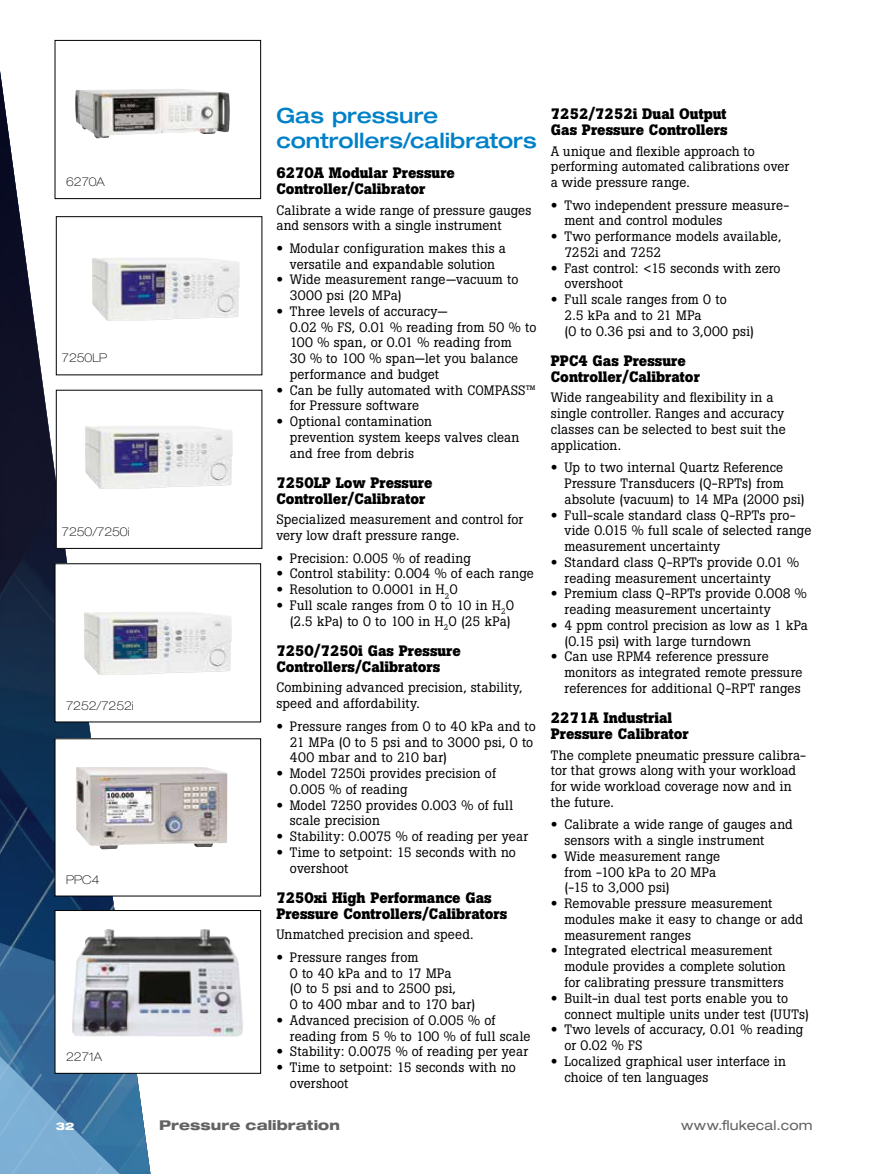
<style>
.page{position:relative;width:893px;height:1174px;background:#fff}
.page>*{position:absolute;margin:0;border:0;box-sizing:border-box;transform-origin:0 0}
.t1{font:500 expanded 21px/25.2px "Helvetica Neue LT Pro";color:#0081c7}
.t2{font:700 15px/16.5px "Boton Pro";color:#000}
.t3{font:13.5px/15.8px "Boton Pro";letter-spacing:.01em;color:#000}
.t4{font:800 expanded 13.5px "Helvetica Neue LT Pro";letter-spacing:.01em;color:#646363}
.t5{font:expanded 13.5px "Helvetica Neue LT Std";letter-spacing:.015em;color:#646363}
.t6{font:100 expanded 12px "Helvetica Neue LT Std";color:#000}
.t7{font:800 expanded 10.5px "Helvetica Neue LT Pro";color:#fff}
.s1{font-family:"Helvetica Neue LT Pro";font-weight:700}
</style>
<div class="page">
<svg style="left:0;top:39px;width:152px;height:267px"></svg>
<svg style="left:0;top:340px;width:152px;height:350px"></svg>
<svg style="left:0;top:690px;width:152px;height:484px"></svg>
<div style="left:56px;top:390px;width:206px;height:158px;background:#fff"></div>
<div style="left:56px;top:390px;width:206px;height:159px;border:1px solid #000"></div>
<div style="left:56px;top:217px;width:206px;height:158px;background:#fff"></div>
<div style="left:56px;top:216px;width:206px;height:159px;border:1px solid #000"></div>
<img style="left:92px;top:258px;width:148px;height:63px">
<img style="left:85px;top:426px;width:148px;height:63px">
<div style="left:55px;top:564px;width:206px;height:158px;background:#fff"></div>
<div style="left:55px;top:40px;width:206px;height:159px;background:#fff"></div>
<div style="left:55px;top:40px;width:206px;height:159px;border:1px solid #000"></div>
<div style="left:55px;top:738px;width:206px;height:158px;background:#fff"></div>
<div style="left:55px;top:910px;width:206px;height:163px;background:#fff"></div>
<div style="left:55px;top:910px;width:206px;height:163px;border:1px solid #000"></div>
<img style="left:72px;top:929px;width:171px;height:107px">
<img style="left:76px;top:767px;width:152px;height:82px">
<img style="left:75px;top:89px;width:155px;height:49px">
<img style="left:84px;top:612px;width:148px;height:63px">
<p class="t6" style="left:66px;top:175px;width:40px">6270A</p>
<p class="t6" style="left:62px;top:351px;width:47px">7250LP</p>
<p class="t6" style="left:62px;top:524px;width:69px">7250/7250i</p>
<p class="t6" style="left:66px;top:698px;width:69px">7252/7252i</p>
<p class="t6" style="left:66px;top:872px;width:35px">PPC4</p>
<p class="t6" style="left:66px;top:1049px;width:38px">2271A</p>
<h1 class="t1" style="left:276px;top:102px;width:262px">Gas pressure controllers/calibrators</h1>
<p class="t2" style="left:276px;top:164px;width:180px">6270A Modular Pressure<br>Controller/Calibrator</p>
<p class="t3" style="left:276px;top:202px;width:257px">Calibrate a wide range of pressure gauges and sensors with a single instrument</p>
<p class="t3" style="left:276px;top:240px;width:231px;text-align:center"><span class="s1">•</span> Modular configuration makes this a versatile and expandable solution</p>
<p class="t3" style="left:290px;top:272px;width:230px;text-indent:-14px"><span class="s1">•</span> Wide measurement range—vacuum to<br>3000 psi (20 MPa)</p>
<p class="t3" style="left:290px;top:303px;width:248px;text-indent:-14px"><span class="s1">•</span> Three levels of accuracy—<br>0.02 % FS, 0.01 % reading from 50 % to<br>100 % span, or 0.01 % reading from<br>30 % to 100 % span—let you balance performance and budget</p>
<p class="t3" style="left:290px;top:382px;width:247px;text-indent:-14px"><span class="s1">•</span> Can be fully automated with COMPASS™ for Pressure software</p>
<p class="t3" style="left:290px;top:413px;width:231px;text-indent:-14px"><span class="s1">•</span> Optional contamination<br>prevention system keeps valves clean and free from debris</p>
<p class="t2" style="left:276px;top:474px;width:158px">7250LP Low Pressure<br>Controller/Calibrator</p>
<p class="t3" style="left:276px;top:512px;width:248px">Specialized measurement and control for very low draft pressure range.</p>
<p class="t3" style="left:276px;top:550px;width:196px"><span class="s1">•</span> Precision: 0.005 % of reading</p>
<p class="t3" style="left:276px;top:566px;width:259px"><span class="s1">•</span> Control stability: 0.004 % of each range</p>
<p class="t3" style="left:276px;top:581px;width:183px"><span class="s1">•</span> Resolution to 0.0001 in H<sub>2</sub>O</p>
<p class="t3" style="left:276px;top:597px;width:239px;text-align:right"><span class="s1">•</span> Full scale ranges from 0 to 10 in H<sub>2</sub>O (2.5 kPa) to 0 to 100 in H<sub>2</sub>O (25 kPa)</p>
<p class="t2" style="left:276px;top:642px;width:186px">7250/7250i Gas Pressure<br>Controllers/Calibrators</p>
<p class="t3" style="left:276px;top:680px;width:248px">Combining advanced precision, stability, speed and affordability.</p>
<p class="t3" style="left:290px;top:718px;width:248px;text-indent:-14px"><span class="s1">•</span> Pressure ranges from 0 to 40 kPa and to<br>21 MPa (0 to 5 psi and to 3000 psi, 0 to<br>400 mbar and to 210 bar)</p>
<p class="t3" style="left:290px;top:765px;width:208px;text-indent:-14px"><span class="s1">•</span> Model 7250i provides precision of<br>0.005 % of reading</p>
<p class="t3" style="left:290px;top:797px;width:225px;text-indent:-14px"><span class="s1">•</span> Model 7250 provides 0.003 % of full scale precision</p>
<p class="t3" style="left:276px;top:828px;width:253px"><span class="s1">•</span> Stability: 0.0075 % of reading per year</p>
<p class="t3" style="left:290px;top:844px;width:228px;text-indent:-14px"><span class="s1">•</span> Time to setpoint: 15 seconds with no overshoot</p>
<p class="t2" style="left:276px;top:889px;width:233px">7250xi High Performance Gas<br>Pressure Controllers/Calibrators</p>
<p class="t3" style="left:276px;top:926px;width:199px">Unmatched precision and speed.</p>
<p class="t3" style="left:290px;top:949px;width:187px;text-indent:-14px"><span class="s1">•</span> Pressure ranges from<br>0 to 40 kPa and to 17 MPa<br>(0 to 5 psi and to 2500 psi,<br>0 to 400 mbar and to 170 bar)</p>
<p class="t3" style="left:290px;top:1012px;width:242px;text-indent:-14px"><span class="s1">•</span> Advanced precision of 0.005 % of reading from 5 % to 100 % of full scale</p>
<p class="t3" style="left:276px;top:1043px;width:253px"><span class="s1">•</span> Stability: 0.0075 % of reading per year</p>
<p class="t3" style="left:290px;top:1059px;width:228px;text-indent:-14px"><span class="s1">•</span> Time to setpoint: 15 seconds with no overshoot</p>
<p class="t2" style="left:551px;top:105px;width:178px">7252/7252i Dual Output<br>Gas Pressure Controllers</p>
<p class="t3" style="left:551px;top:143px;width:240px">A unique and flexible approach to performing automated calibrations over a wide pressure range.</p>
<p class="t3" style="left:564px;top:197px;width:227px;text-indent:-14px"><span class="s1">•</span> Two independent pressure measure&shy;ment and control modules</p>
<p class="t3" style="left:564px;top:228px;width:218px;text-indent:-14px"><span class="s1">•</span> Two performance models available,<br>7252i and 7252</p>
<p class="t3" style="left:564px;top:260px;width:218px;text-indent:-14px"><span class="s1">•</span> Fast control: &lt;15 seconds with zero overshoot</p>
<p class="t3" style="left:564px;top:291px;width:191px;text-indent:-14px"><span class="s1">•</span> Full scale ranges from 0 to<br>2.5 kPa and to 21 MPa<br>(0 to 0.36 psi and to 3,000 psi)</p>
<p class="t2" style="left:551px;top:352px;width:151px">PPC4 Gas Pressure<br>Controller/Calibrator</p>
<p class="t3" style="left:551px;top:390px;width:236px">Wide rangeability and flexibility in a single controller. Ranges and accuracy classes can be selected to best suit the application.</p>
<p class="t3" style="left:564px;top:459px;width:242px;text-indent:-14px"><span class="s1">•</span> Up to two internal Quartz Reference<br>Pressure Transducers (Q-RPTs) from absolute (vacuum) to 14 MPa (2000 psi)</p>
<p class="t3" style="left:564px;top:507px;width:248px;text-indent:-14px"><span class="s1">•</span> Full-scale standard class Q-RPTs pro&shy;vide 0.015 % full scale of selected range measurement uncertainty</p>
<p class="t3" style="left:564px;top:554px;width:236px;text-indent:-14px"><span class="s1">•</span> Standard class Q-RPTs provide 0.01 % reading measurement uncertainty</p>
<p class="t3" style="left:564px;top:586px;width:244px;text-indent:-14px"><span class="s1">•</span> Premium class Q-RPTs provide 0.008 % reading measurement uncertainty</p>
<p class="t3" style="left:564px;top:617px;width:245px;text-indent:-14px"><span class="s1">•</span> 4 ppm control precision as low as 1 kPa (0.15 psi) with large turndown</p>
<p class="t3" style="left:564px;top:649px;width:240px;text-indent:-14px"><span class="s1">•</span> Can use RPM4 reference pressure monitors as integrated remote pressure references for additional Q-RPT ranges</p>
<p class="t2" style="left:551px;top:709px;width:139px">2271A Industrial<br>Pressure Calibrator</p>
<p class="t3" style="left:551px;top:747px;width:257px">The complete pneumatic pressure calibra&shy;tor that grows along with your workload for wide workload coverage now and in the future.</p>
<p class="t3" style="left:564px;top:816px;width:230px;text-indent:-14px"><span class="s1">•</span> Calibrate a wide range of gauges and sensors with a single instrument</p>
<p class="t3" style="left:564px;top:848px;width:157px;text-indent:-14px"><span class="s1">•</span> Wide measurement range from -100 kPa to 20 MPa (-15 to 3,000 psi)</p>
<p class="t3" style="left:564px;top:895px;width:240px;text-indent:-14px"><span class="s1">•</span> Removable pressure measurement modules make it easy to change or add measurement ranges</p>
<p class="t3" style="left:564px;top:943px;width:223px;text-indent:-14px"><span class="s1">•</span> Integrated electrical measurement module provides a complete solution for calibrating pressure transmitters</p>
<p class="t3" style="left:564px;top:990px;width:246px;text-indent:-14px"><span class="s1">•</span> Built-in dual test ports enable you to connect multiple units under test (UUTs)</p>
<p class="t3" style="left:564px;top:1021px;width:240px;text-indent:-14px"><span class="s1">•</span> Two levels of accuracy, 0.01 % reading or 0.02 % FS</p>
<p class="t3" style="left:564px;top:1053px;width:223px;text-indent:-14px"><span class="s1">•</span> Localized graphical user interface in choice of ten languages</p>
<p class="t7" style="left:56px;top:1119px;width:20px">32</p>
<p class="t4" style="left:159px;top:1116px;width:182px">Pressure calibration</p>
<p class="t5" style="left:681px;top:1117px;width:133px">www.flukecal.com</p>
</div>
